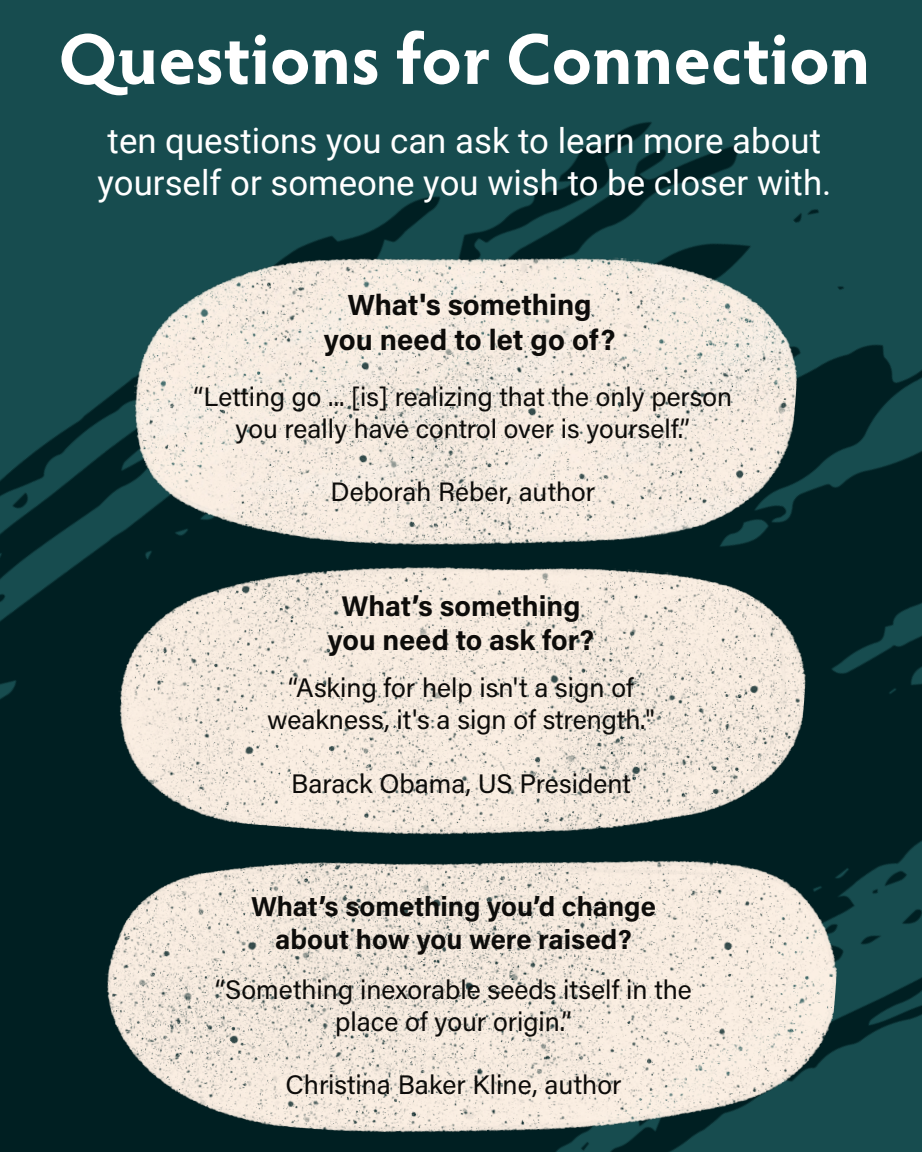
<style>
.page{position:relative;width:922px;height:1152px;background:#fff}
.page>*{position:absolute;margin:0;border:0;box-sizing:border-box;transform-origin:0 0}
.t1{font:700 72.3px "Hypatia Sans Pro";color:#fff}
.t2{font:34.8px/41.7px "Roboto";color:#fff}
.t3{font:700 29.1px/35px "Acumin Pro";color:#0d0c0a;text-align:center}
.t4{font:700 28.5px/34.2px "Acumin Pro";color:#0d0c0a;text-align:center}
.t5{font:700 27.4px/32.8px "Acumin Pro";color:#0d0c0a;text-align:center}
.t6{font:26.7px/31.7px "Acumin Pro";color:#0d0c0a;text-align:center}
.t7{font:26.5px/31.8px "Acumin Pro";color:#0d0c0a;text-align:center}
</style>
<div class="page">
<img style="left:0;top:0;width:922px;height:1152px">
<img style="left:94px;top:814px;width:751px;height:338px">
<img style="left:109px;top:530px;width:704px;height:337px">
<img style="left:123px;top:221px;width:682px;height:355px">
<h1 class="t1" style="left:58px;top:8px;width:813px">Questions for Connection</h1>
<h2 class="t2" style="left:97px;top:119px;width:735px">ten questions you can ask to learn more about yourself or someone you wish to be closer with.</h2>
<p class="t3" style="left:324px;top:286px;width:293px">What's something you need to let go of?</p>
<p class="t7" style="left:193px;top:379px;width:540px">“Letting go ... [is] realizing that the only person you really have control over is yourself.”</p>
<p class="t7" style="left:330px;top:475px;width:266px">Deborah Reber, author</p>
<p class="t4" style="left:328px;top:588px;width:268px">What’s something you need to ask for?</p>
<p class="t6" style="left:267px;top:670px;width:389px;line-height:32.1px">“Asking for help isn't a sign of weakness, it's a sign of strength."</p>
<p class="t6" style="left:291px;top:767px;width:341px">Barack Obama, US President</p>
<p class="t5" style="left:251px;top:889px;width:406px">What’s something you’d change about how you were raised?</p>
<p class="t6" style="left:215px;top:973px;width:478px">“Something inexorable seeds itself in the place of your origin.”</p>
<p class="t6" style="left:286px;top:1068px;width:337px">Christina Baker Kline, author</p>
</div>
